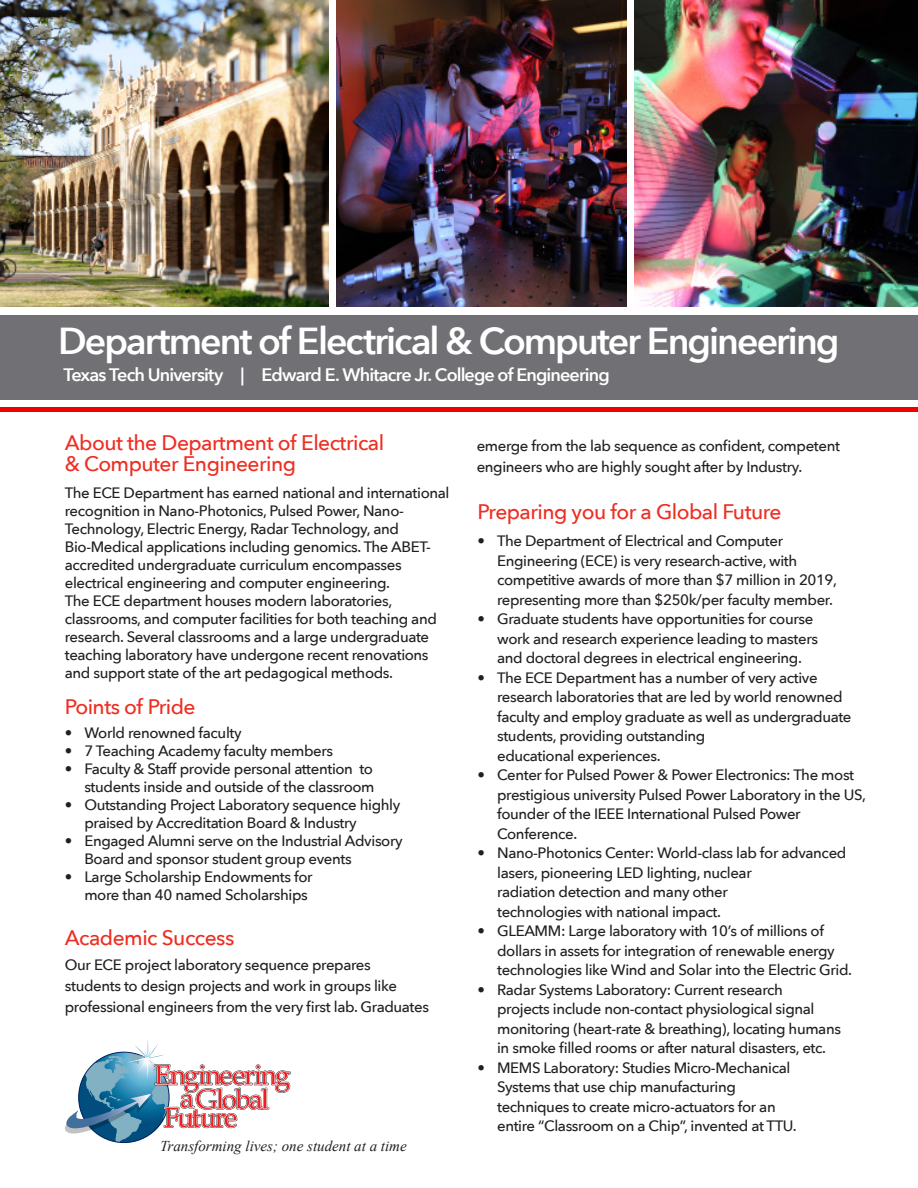
<style>
.page{position:relative;width:918px;height:1188px;background:#fff}
.page>*{position:absolute;margin:0;border:0;box-sizing:border-box;transform-origin:0 0}
.t1{font:600 37.5px "Avenir Next";letter-spacing:-.05em;color:#fff}
.t2{font:500 21px/21px "Avenir Next";letter-spacing:-.025em;color:#ee2e22}
.t3{font:600 18px "Avenir Next";letter-spacing:-.05em;color:#fff}
.t4{font:500 15px/18px "Avenir Next";letter-spacing:-.025em;color:#231f20}
.t5{font:italic 15px "Times New Roman";color:#231f20}
</style>
<div class="page">
<div style="left:0;top:315px;width:918px;height:85px;background:#717074"></div>
<svg style="left:65px;top:1040px;width:226px;height:102px"></svg>
<img style="left:0;top:0;width:328px;height:307px">
<img style="left:337px;top:0;width:290px;height:307px">
<img style="left:635px;top:0;width:283px;height:307px">
<div style="left:0;top:407px;width:918px;height:5px;background:#e00"></div>
<p class="t1" style="left:58px;top:308px;width:783px">Department of Electrical &amp; Computer Engineering</p>
<p class="t3" style="left:63px;top:359px;width:548px">Texas Tech University | Edward E. Whitacre Jr. College of Engineering</p>
<p class="t2" style="left:65px;top:431px;width:321px">About the Department of Electrical &amp; Computer Engineering</p>
<p class="t4" style="left:65px;top:483px;width:386px">The ECE Department has earned national and international recognition in Nano-Photonics, Pulsed Power, Nano-<br>Technology, Electric Energy, Radar Technology, and</p>
<p class="t4" style="left:65px;top:537px;width:368px">Bio-Medical applications including genomics. The ABET&shy;accredited undergraduate curriculum encompasses electrical engineering and computer engineering.</p>
<p class="t4" style="left:65px;top:591px;width:374px">The ECE department houses modern laboratories, classrooms, and computer facilities for both teaching and research. Several classrooms and a large undergraduate teaching laboratory have undergone recent renovations and support state of the art pedagogical methods.</p>
<p class="t2" style="left:65px;top:695px;width:132px">Points of Pride</p>
<p class="t4" style="left:65px;top:723px;width:178px">• World renowned faculty</p>
<p class="t4" style="left:65px;top:741px;width:270px">• 7 Teaching Academy faculty members</p>
<p class="t4" style="left:65px;top:759px;width:310px">• Faculty &amp; Staff provide personal attention to</p>
<p class="t4" style="left:84px;top:777px;width:292px">students inside and outside of the classroom</p>
<p class="t4" style="left:65px;top:795px;width:337px">• Outstanding Project Laboratory sequence highly</p>
<p class="t4" style="left:84px;top:813px;width:274px">praised by Accreditation Board &amp; Industry</p>
<p class="t4" style="left:65px;top:831px;width:339px">• Engaged Alumni serve on the Industrial Advisory</p>
<p class="t4" style="left:84px;top:849px;width:269px">Board and sponsor student group events</p>
<p class="t4" style="left:65px;top:867px;width:249px">• Large Scholarship Endowments for</p>
<p class="t4" style="left:84px;top:885px;width:225px">more than 40 named Scholarships</p>
<p class="t2" style="left:65px;top:926px;width:171px">Academic Success</p>
<p class="t4" style="left:65px;top:954px;width:366px;line-height:21px">Our ECE project laboratory sequence prepares students to design projects and work in groups like professional engineers from the very first lab. Graduates</p>
<p class="t5" style="left:160px;top:1135px;width:248px">Transforming lives; one student at a time</p>
<p class="t4" style="left:477px;top:435px;width:365px;line-height:21px">emerge from the lab sequence as confident, competent engineers who are highly sought after by Industry.</p>
<p class="t2" style="left:478px;top:501px;width:305px">Preparing you for a Global Future</p>
<p class="t4" style="left:478px;top:531px;width:307px">• The Department of Electrical and Computer</p>
<p class="t4" style="left:497px;top:551px;width:302px">Engineering (ECE) is very research-active, with</p>
<p class="t4" style="left:497px;top:570px;width:341px">competitive awards of more than $7 million in 2019,</p>
<p class="t4" style="left:497px;top:590px;width:338px">representing more than $250k/per faculty member.</p>
<p class="t4" style="left:478px;top:609px;width:337px">• Graduate students have opportunities for course</p>
<p class="t4" style="left:497px;top:629px;width:322px">work and research experience leading to masters</p>
<p class="t4" style="left:497px;top:648px;width:306px">and doctoral degrees in electrical engineering.</p>
<p class="t4" style="left:478px;top:668px;width:342px">• The ECE Department has a number of very active</p>
<p class="t4" style="left:497px;top:687px;width:347px">research laboratories that are led by world renowned</p>
<p class="t4" style="left:497px;top:707px;width:356px">faculty and employ graduate as well as undergraduate</p>
<p class="t4" style="left:497px;top:726px;width:210px">students, providing outstanding</p>
<p class="t4" style="left:497px;top:746px;width:165px">educational experiences.</p>
<p class="t4" style="left:478px;top:765px;width:378px">• Center for Pulsed Power &amp; Power Electronics: The most</p>
<p class="t4" style="left:497px;top:785px;width:371px">prestigious university Pulsed Power Laboratory in the US,</p>
<p class="t4" style="left:497px;top:804px;width:305px">founder of the IEEE International Pulsed Power</p>
<p class="t4" style="left:497px;top:824px;width:82px">Conference.</p>
<p class="t4" style="left:478px;top:843px;width:370px">• Nano-Photonics Center: World-class lab for advanced</p>
<p class="t4" style="left:497px;top:863px;width:256px">lasers, pioneering LED lighting, nuclear</p>
<p class="t4" style="left:497px;top:882px;width:232px">radiation detection and many other</p>
<p class="t4" style="left:497px;top:902px;width:225px">technologies with national impact.</p>
<p class="t4" style="left:478px;top:921px;width:348px">• GLEAMM: Large laboratory with 10’s of millions of</p>
<p class="t4" style="left:497px;top:941px;width:339px">dollars in assets for integration of renewable energy</p>
<p class="t4" style="left:497px;top:960px;width:356px">technologies like Wind and Solar into the Electric Grid.</p>
<p class="t4" style="left:478px;top:980px;width:307px">• Radar Systems Laboratory: Current research</p>
<p class="t4" style="left:497px;top:999px;width:319px">projects include non-contact physiological signal</p>
<p class="t4" style="left:497px;top:1019px;width:345px">monitoring (heart-rate &amp; breathing), locating humans</p>
<p class="t4" style="left:497px;top:1038px;width:330px">in smoke filled rooms or after natural disasters, etc.</p>
<p class="t4" style="left:478px;top:1058px;width:314px">• MEMS Laboratory: Studies Micro-Mechanical</p>
<p class="t4" style="left:497px;top:1077px;width:240px">Systems that use chip manufacturing</p>
<p class="t4" style="left:497px;top:1097px;width:280px">techniques to create micro-actuators for an</p>
<p class="t4" style="left:497px;top:1116px;width:301px">entire “Classroom on a Chip”, invented at TTU.</p>
</div>
